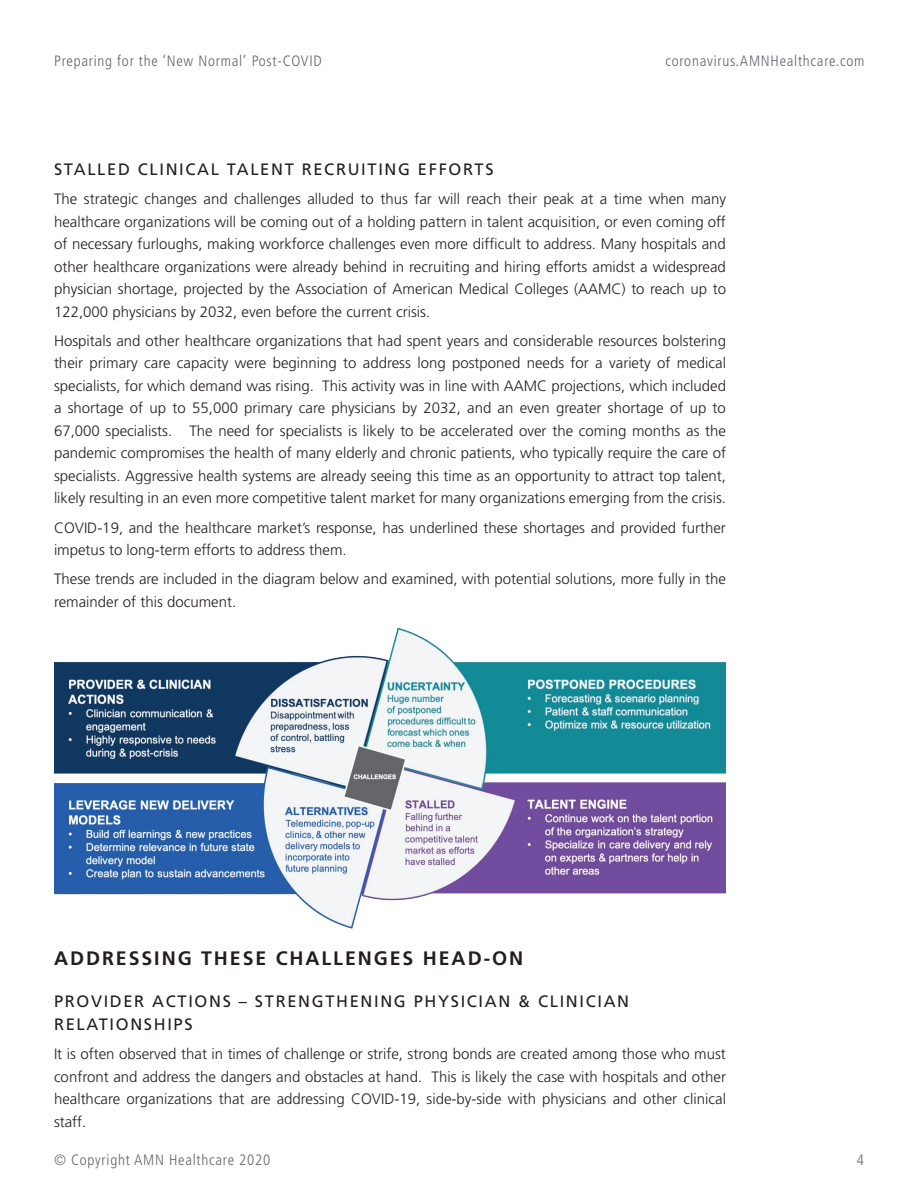
<style>
.page{position:relative;width:918px;height:1188px;background:#fff}
.page>*{position:absolute;margin:0;border:0;box-sizing:border-box;transform-origin:0 0}
.t1{font:700 19.5px "Frutiger";letter-spacing:.1em;color:#231f20}
.t2{font:16.5px/22.5px "Frutiger";letter-spacing:.1em;color:#231f20}
.t3{font:300 15px/22.5px "Frutiger";color:#231f20;text-align:justify}
.t4{font:300 condensed 15px "Frutiger";letter-spacing:.05em;color:#64656a}
</style>
<div class="page">
<img style="left:54px;top:627px;width:672px;height:301px">
<p class="t4" style="left:54px;top:52px;width:269px">Preparing for the ‘New Normal’ Post-COVID</p>
<p class="t4" style="left:665px;top:52px;width:201px">coronavirus.AMNHealthcare.com</p>
<p class="t2" style="left:54px;top:158px;width:441px">STALLED CLINICAL TALENT RECRUITING EFFORTS</p>
<p class="t3" style="left:54px;top:188px;width:674px">The strategic changes and challenges alluded to thus far will reach their peak at a time when many healthcare organizations will be coming out of a holding pattern in talent acquisition, or even coming off of necessary furloughs, making workforce challenges even more difficult to address. Many hospitals and other healthcare organizations were already behind in recruiting and hiring efforts amidst a widespread physician shortage, projected by the Association of American Medical Colleges (AAMC) to reach up to 122,000 physicians by 2032, even before the current crisis.</p>
<p class="t3" style="left:54px;top:329px;width:674px">Hospitals and other healthcare organizations that had spent years and considerable resources bolstering their primary care capacity were beginning to address long postponed needs for a variety of medical specialists, for which demand was rising. This activity was in line with AAMC projections, which included a shortage of up to 55,000 primary care physicians by 2032, and an even greater shortage of up to 67,000 specialists. The need for specialists is likely to be accelerated over the coming months as the pandemic compromises the health of many elderly and chronic patients, who typically require the care of specialists. Aggressive health systems are already seeing this time as an opportunity to attract top talent, likely resulting in an even more competitive talent market for many organizations emerging from the crisis.</p>
<p class="t3" style="left:54px;top:516px;width:673px">COVID-19, and the healthcare market’s response, has underlined these shortages and provided further impetus to long-term efforts to address them.</p>
<p class="t3" style="left:54px;top:568px;width:673px">These trends are included in the diagram below and examined, with potential solutions, more fully in the remainder of this document.</p>
<h1 class="t1" style="left:54px;top:946px;width:471px">ADDRESSING THESE CHALLENGES HEAD-ON</h1>
<p class="t2" style="left:54px;top:990px;width:577px">PROVIDER ACTIONS – STRENGTHENING PHYSICIAN &amp; CLINICIAN<br>RELATIONSHIPS</p>
<p class="t3" style="left:54px;top:1043px;width:674px">It is often observed that in times of challenge or strife, strong bonds are created among those who must confront and address the dangers and obstacles at hand. This is likely the case with hospitals and other healthcare organizations that are addressing COVID-19, side-by-side with physicians and other clinical staff.</p>
<p class="t4" style="left:54px;top:1151px;width:218px">© Copyright AMN Healthcare 2020</p>
<p class="t4" style="left:857px;top:1151px;width:9px">4</p>
</div>
